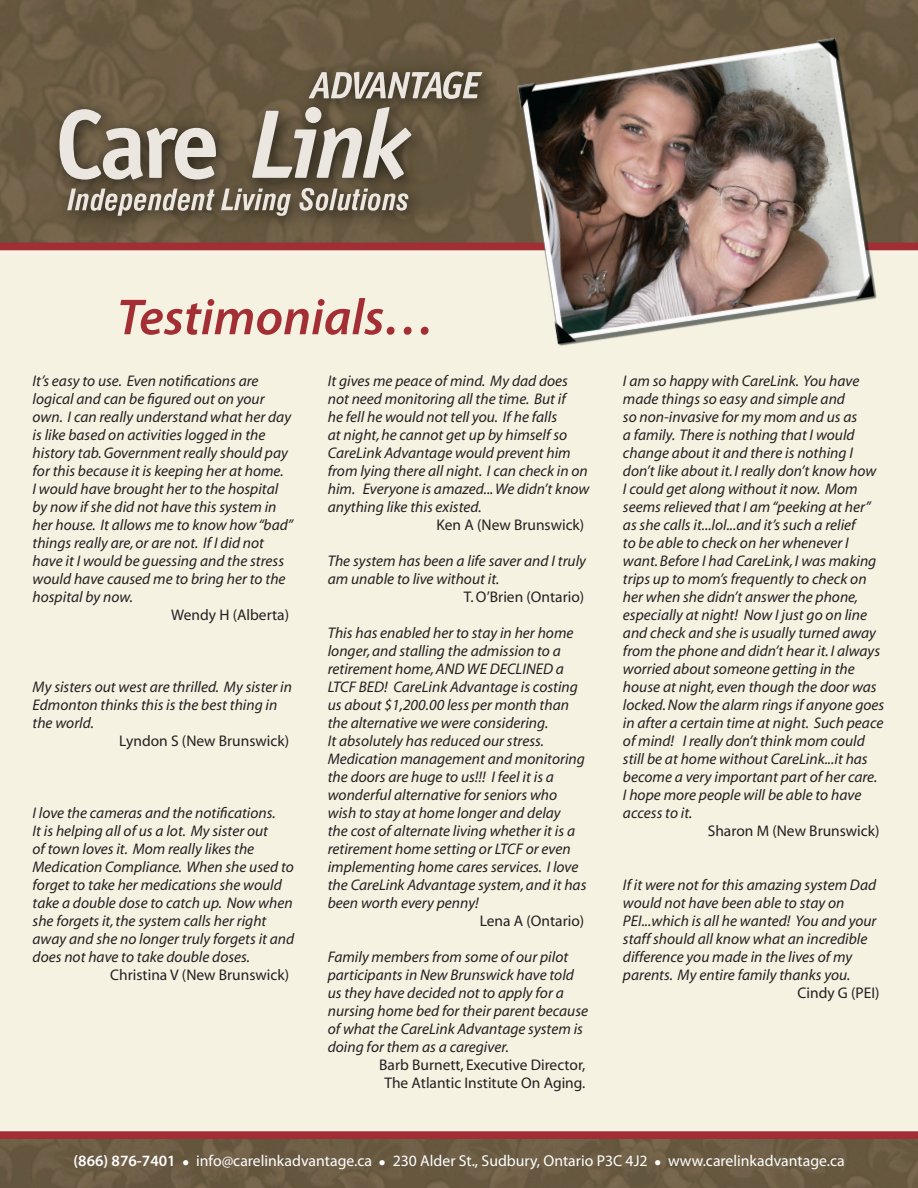
<style>
.page{position:relative;width:918px;height:1188px;background:#fff}
.page>*{position:absolute;margin:0;border:0;box-sizing:border-box;transform-origin:0 0}
.t1{font:italic 600 51px "Myriad Pro";color:#a32e34}
.t2{font:15.75px "Myriad Pro";color:#fff}
.t3{font:italic 15.45px "Myriad";color:#231f20}
.t4{font:15.45px "Myriad";color:#231f20}
.s1{font-weight:600}
</style>
<div class="page">
<img style="left:0;top:0;width:918px;height:243px">
<img style="left:43px;top:55px;width:463px;height:184px">
<svg style="left:59px;top:109px;width:157px;height:71px;background:#988f80"></svg>
<svg style="left:252px;top:107px;width:159px;height:72px;background:#938a7b"></svg>
<svg style="left:309px;top:71px;width:173px;height:28px;background:#979082"></svg>
<svg style="left:67px;top:188px;width:341px;height:28px;background:#877d6e"></svg>
<div style="left:0;top:246px;width:918px;height:906px;background:#f6f2e2"></div>
<img style="left:0;top:1139px;width:918px;height:49px">
<div style="left:0;top:243px;width:918px;height:7px;background:#a22d34"></div>
<img style="left:509px;top:30px;width:379px;height:316px">
<div style="left:0;top:1131px;width:918px;height:8px;background:#a22d34"></div>
<p class="t1" style="left:117px;top:285px;width:319px">Testimonials…</p>
<p class="t3" style="left:33px;top:373px;width:228px">It’s easy to use. Even notifications are</p>
<p class="t3" style="left:33px;top:391px;width:234px">logical and can be figured out on your</p>
<p class="t3" style="left:33px;top:409px;width:260px">own. I can really understand what her day</p>
<p class="t3" style="left:33px;top:427px;width:234px">is like based on activities logged in the</p>
<p class="t3" style="left:33px;top:445px;width:257px">history tab. Government really should pay</p>
<p class="t3" style="left:33px;top:463px;width:253px">for this because it is keeping her at home.</p>
<p class="t3" style="left:33px;top:481px;width:247px">I would have brought her to the hospital</p>
<p class="t3" style="left:33px;top:499px;width:246px">by now if she did not have this system in</p>
<p class="t3" style="left:33px;top:517px;width:262px">her house. It allows me to know how “bad”</p>
<p class="t3" style="left:33px;top:535px;width:233px">things really are, or are not. If I did not</p>
<p class="t3" style="left:33px;top:553px;width:253px">have it I would be guessing and the stress</p>
<p class="t3" style="left:33px;top:571px;width:255px">would have caused me to bring her to the</p>
<p class="t3" style="left:33px;top:589px;width:102px">hospital by now.</p>
<p class="t4" style="left:171px;top:607px;width:119px">Wendy H (Alberta)</p>
<p class="t3" style="left:33px;top:679px;width:261px">My sisters out west are thrilled. My sister in</p>
<p class="t3" style="left:33px;top:697px;width:246px">Edmonton thinks this is the best thing in</p>
<p class="t3" style="left:33px;top:715px;width:63px">the world.</p>
<p class="t4" style="left:119px;top:733px;width:171px">Lyndon S (New Brunswick)</p>
<p class="t3" style="left:33px;top:805px;width:245px">I love the cameras and the notifications.</p>
<p class="t3" style="left:33px;top:823px;width:237px">It is helping all of us a lot. My sister out</p>
<p class="t3" style="left:33px;top:841px;width:223px">of town loves it. Mom really likes the</p>
<p class="t3" style="left:33px;top:859px;width:263px">Medication Compliance. When she used to</p>
<p class="t3" style="left:33px;top:877px;width:251px">forget to take her medications she would</p>
<p class="t3" style="left:33px;top:895px;width:262px">take a double dose to catch up. Now when</p>
<p class="t3" style="left:33px;top:913px;width:235px">she forgets it, the system calls her right</p>
<p class="t3" style="left:33px;top:931px;width:263px">away and she no longer truly forgets it and</p>
<p class="t3" style="left:33px;top:949px;width:219px">does not have to take double doses.</p>
<p class="t4" style="left:110px;top:967px;width:180px">Christina V (New Brunswick)</p>
<p class="t3" style="left:328px;top:373px;width:242px">It gives me peace of mind. My dad does</p>
<p class="t3" style="left:328px;top:391px;width:240px">not need monitoring all the time. But if</p>
<p class="t3" style="left:328px;top:409px;width:231px">he fell he would not tell you. If he falls</p>
<p class="t3" style="left:328px;top:427px;width:241px">at night, he cannot get up by himself so</p>
<p class="t3" style="left:328px;top:445px;width:244px">CareLink Advantage would prevent him</p>
<p class="t3" style="left:328px;top:463px;width:262px">from lying there all night. I can check in on</p>
<p class="t3" style="left:328px;top:481px;width:263px">him. Everyone is amazed... We didn’t know</p>
<p class="t3" style="left:328px;top:499px;width:155px">anything like this existed.</p>
<p class="t4" style="left:437px;top:517px;width:149px">Ken A (New Brunswick)</p>
<p class="t3" style="left:328px;top:553px;width:260px">The system has been a life saver and I truly</p>
<p class="t3" style="left:328px;top:571px;width:173px">am unable to live without it.</p>
<p class="t4" style="left:464px;top:589px;width:122px">T. O’Brien (Ontario)</p>
<p class="t3" style="left:328px;top:625px;width:247px">This has enabled her to stay in her home</p>
<p class="t3" style="left:328px;top:643px;width:235px">longer, and stalling the admission to a</p>
<p class="t3" style="left:328px;top:661px;width:238px">retirement home, AND WE DECLINED a</p>
<p class="t3" style="left:328px;top:679px;width:252px">LTCF BED! CareLink Advantage is costing</p>
<p class="t3" style="left:328px;top:697px;width:243px">us about $1,200.00 less per month than</p>
<p class="t3" style="left:328px;top:715px;width:222px">the alternative we were considering.</p>
<p class="t3" style="left:328px;top:733px;width:218px">It absolutely has reduced our stress.</p>
<p class="t3" style="left:328px;top:751px;width:259px">Medication management and monitoring</p>
<p class="t3" style="left:328px;top:769px;width:228px">the doors are huge to us!!! I feel it is a</p>
<p class="t3" style="left:328px;top:787px;width:231px">wonderful alternative for seniors who</p>
<p class="t3" style="left:328px;top:805px;width:234px">wish to stay at home longer and delay</p>
<p class="t3" style="left:328px;top:823px;width:249px">the cost of alternate living whether it is a</p>
<p class="t3" style="left:328px;top:841px;width:244px">retirement home setting or LTCF or even</p>
<p class="t3" style="left:328px;top:859px;width:252px">implementing home cares services. I love</p>
<p class="t3" style="left:328px;top:877px;width:260px">the CareLink Advantage system, and it has</p>
<p class="t3" style="left:328px;top:895px;width:153px">been worth every penny!</p>
<p class="t4" style="left:480px;top:913px;width:106px">Lena A (Ontario)</p>
<p class="t3" style="left:328px;top:949px;width:242px">Family members from some of our pilot</p>
<p class="t3" style="left:328px;top:967px;width:248px">participants in New Brunswick have told</p>
<p class="t3" style="left:328px;top:985px;width:238px">us they have decided not to apply for a</p>
<p class="t3" style="left:328px;top:1003px;width:262px">nursing home bed for their parent because</p>
<p class="t3" style="left:328px;top:1021px;width:257px">of what the CareLink Advantage system is</p>
<p class="t3" style="left:328px;top:1039px;width:183px">doing for them as a caregiver.</p>
<p class="t4" style="left:379px;top:1057px;width:208px">Barb Burnett, Executive Director,</p>
<p class="t4" style="left:384px;top:1075px;width:202px">The Atlantic Institute On Aging.</p>
<p class="t3" style="left:623px;top:373px;width:238px">I am so happy with CareLink. You have</p>
<p class="t3" style="left:623px;top:391px;width:224px">made things so easy and simple and</p>
<p class="t3" style="left:623px;top:409px;width:236px">so non-invasive for my mom and us as</p>
<p class="t3" style="left:623px;top:427px;width:233px">a family. There is nothing that I would</p>
<p class="t3" style="left:623px;top:445px;width:232px">change about it and there is nothing I</p>
<p class="t3" style="left:623px;top:463px;width:255px">don’t like about it. I really don’t know how</p>
<p class="t3" style="left:623px;top:481px;width:236px">I could get along without it now. Mom</p>
<p class="t3" style="left:623px;top:499px;width:249px">seems relieved that I am “peeking at her”</p>
<p class="t3" style="left:623px;top:517px;width:234px">as she calls it...lol...and it’s such a relief</p>
<p class="t3" style="left:623px;top:535px;width:227px">to be able to check on her whenever I</p>
<p class="t3" style="left:623px;top:553px;width:255px">want. Before I had CareLink, I was making</p>
<p class="t3" style="left:623px;top:571px;width:245px">trips up to mom’s frequently to check on</p>
<p class="t3" style="left:623px;top:589px;width:237px">her when she didn’t answer the phone,</p>
<p class="t3" style="left:623px;top:607px;width:246px">especially at night! Now I just go on line</p>
<p class="t3" style="left:623px;top:625px;width:255px">and check and she is usually turned away</p>
<p class="t3" style="left:623px;top:643px;width:259px">from the phone and didn’t hear it. I always</p>
<p class="t3" style="left:623px;top:661px;width:233px">worried about someone getting in the</p>
<p class="t3" style="left:623px;top:679px;width:255px">house at night, even though the door was</p>
<p class="t3" style="left:623px;top:697px;width:263px">locked. Now the alarm rings if anyone goes</p>
<p class="t3" style="left:623px;top:715px;width:262px">in after a certain time at night. Such peace</p>
<p class="t3" style="left:623px;top:733px;width:243px">of mind! I really don’t think mom could</p>
<p class="t3" style="left:623px;top:751px;width:246px">still be at home without CareLink...it has</p>
<p class="t3" style="left:623px;top:769px;width:256px">become a very important part of her care.</p>
<p class="t3" style="left:623px;top:787px;width:240px">I hope more people will be able to have</p>
<p class="t3" style="left:623px;top:805px;width:71px">access to it.</p>
<p class="t4" style="left:708px;top:823px;width:173px">Sharon M (New Brunswick)</p>
<p class="t3" style="left:623px;top:877px;width:255px">If it were not for this amazing system Dad</p>
<p class="t3" style="left:623px;top:895px;width:223px">would not have been able to stay on</p>
<p class="t3" style="left:623px;top:913px;width:255px">PEI...which is all he wanted! You and your</p>
<p class="t3" style="left:623px;top:931px;width:246px">staff should all know what an incredible</p>
<p class="t3" style="left:623px;top:949px;width:231px">difference you made in the lives of my</p>
<p class="t3" style="left:623px;top:967px;width:229px">parents. My entire family thanks you.</p>
<p class="t4" style="left:798px;top:985px;width:83px">Cindy G (PEI)</p>
<p class="t2" style="left:74px;top:1151px;width:773px"><span class="s1">(866) 876-7401</span> ● info@carelinkadvantage.ca ● 230 Alder St., Sudbury, Ontario P3C 4J2 ● www.carelinkadvantage.ca</p>
</div>
